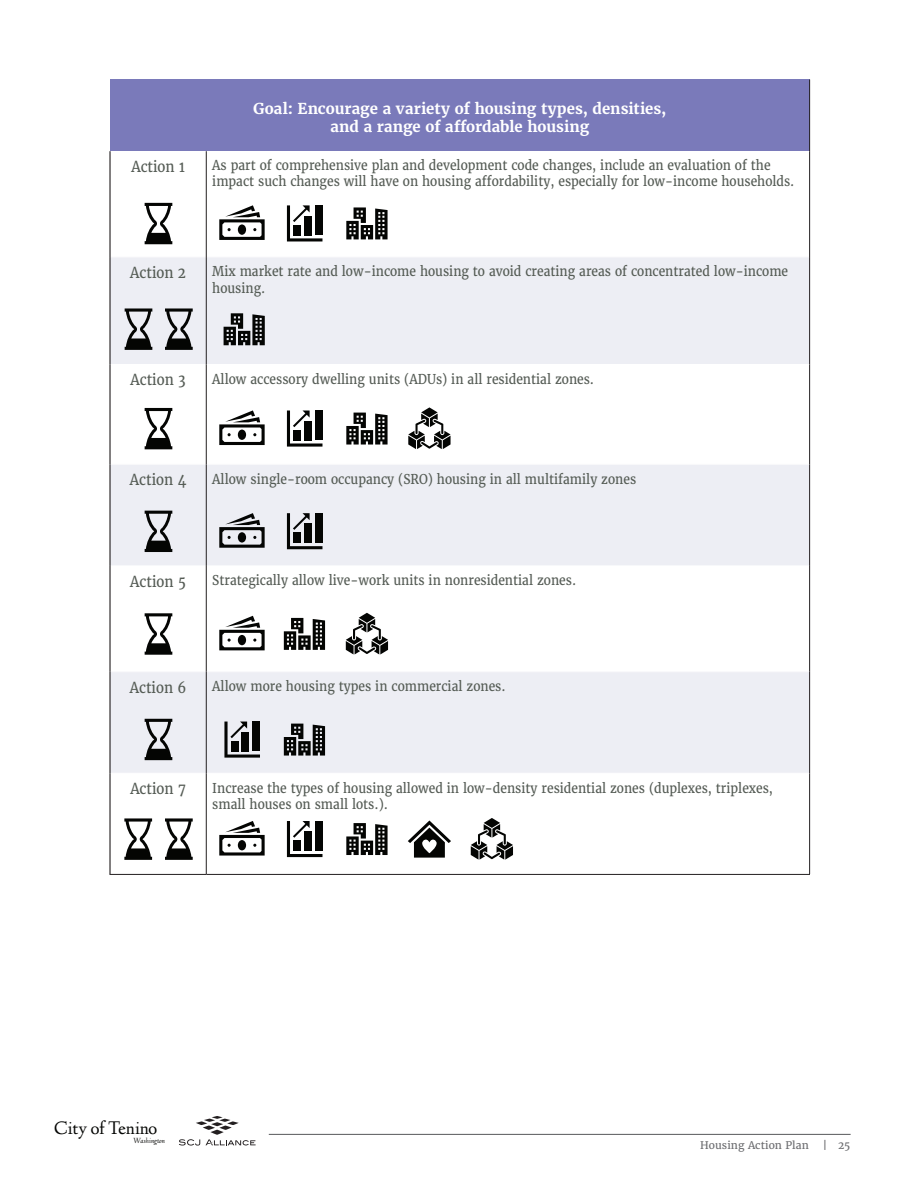
<style>
.page{position:relative;width:918px;height:1188px;background:#fff}
.page>*{position:absolute;margin:0;border:0;box-sizing:border-box;transform-origin:0 0}
.t1{font:18.9px "Linden Hill";color:#040503}
.t2{font:700 15px/18px "Merriweather";color:#fff;text-align:center}
.t3{font:15px "Merriweather";color:#555c55;scale:.9 1}
.t4{font:13.5px/16.2px "Merriweather";color:#555c55;scale:.9 1}
.t5{font:10.5px "Merriweather";letter-spacing:.005em;color:#6c6d70}
.t6{font:italic 7.65px "Linden Hill";color:#040503}
</style>
<div class="page">
<hr style="left:269px;top:1134px;width:581px;height:1px;background:#57585a">
<svg style="left:179px;top:1116px;width:77px;height:30px"></svg>
<div style="left:110px;top:80px;width:700px;height:71px;background:#7a7aba"></div>
<svg style="left:110px;top:258px;width:700px;height:515px;fill:#edeef4"></svg>
<hr style="left:111px;top:257px;width:95px;height:1px;background:#f9f9fb">
<hr style="left:207px;top:257px;width:602px;height:1px;background:#f9f9fb">
<hr style="left:111px;top:464px;width:95px;height:1px;background:#f9f9fb">
<hr style="left:207px;top:464px;width:602px;height:1px;background:#f9f9fb">
<hr style="left:111px;top:671px;width:95px;height:1px;background:#f9f9fb">
<hr style="left:207px;top:671px;width:602px;height:1px;background:#f9f9fb">
<hr style="left:111px;top:364px;width:95px;height:1px;background:#fff">
<hr style="left:207px;top:364px;width:602px;height:1px;background:#fff">
<hr style="left:111px;top:566px;width:95px;height:1px;background:#fff">
<hr style="left:207px;top:566px;width:602px;height:1px;background:#fff">
<hr style="left:109px;top:874px;width:97px;height:1px;background:#231f20">
<hr style="left:206px;top:874px;width:604px;height:1px;background:#231f20">
<hr style="left:109px;top:151px;width:2px;height:106px;background:#231f20">
<hr style="left:109px;top:257px;width:2px;height:107px;background:#231f20">
<hr style="left:109px;top:365px;width:2px;height:99px;background:#231f20">
<hr style="left:109px;top:464px;width:2px;height:102px;background:#231f20">
<hr style="left:109px;top:566px;width:2px;height:106px;background:#231f20">
<hr style="left:109px;top:672px;width:2px;height:101px;background:#231f20">
<hr style="left:109px;top:773px;width:2px;height:101px;background:#231f20">
<hr style="left:809px;top:80px;width:1px;height:71px;background:#231f20">
<hr style="left:206px;top:151px;width:1px;height:106px;background:#231f20">
<hr style="left:809px;top:151px;width:1px;height:106px;background:#231f20">
<hr style="left:206px;top:257px;width:1px;height:107px;background:#231f20">
<hr style="left:809px;top:257px;width:1px;height:107px;background:#231f20">
<hr style="left:206px;top:365px;width:1px;height:99px;background:#231f20">
<hr style="left:809px;top:365px;width:1px;height:99px;background:#231f20">
<hr style="left:206px;top:464px;width:1px;height:102px;background:#231f20">
<hr style="left:809px;top:464px;width:1px;height:102px;background:#231f20">
<hr style="left:206px;top:566px;width:1px;height:106px;background:#231f20">
<hr style="left:809px;top:566px;width:1px;height:106px;background:#231f20">
<hr style="left:206px;top:672px;width:1px;height:101px;background:#231f20">
<hr style="left:809px;top:672px;width:1px;height:101px;background:#231f20">
<hr style="left:206px;top:773px;width:1px;height:101px;background:#231f20">
<hr style="left:809px;top:773px;width:1px;height:101px;background:#231f20">
<svg style="left:145px;top:203px;width:27px;height:41px"></svg>
<svg style="left:145px;top:408px;width:27px;height:41px"></svg>
<svg style="left:145px;top:511px;width:27px;height:41px"></svg>
<svg style="left:145px;top:613px;width:27px;height:42px"></svg>
<svg style="left:145px;top:719px;width:27px;height:41px"></svg>
<svg style="left:124px;top:818px;width:28px;height:42px"></svg>
<svg style="left:125px;top:308px;width:27px;height:42px"></svg>
<svg style="left:165px;top:818px;width:28px;height:42px"></svg>
<svg style="left:165px;top:308px;width:28px;height:42px"></svg>
<svg style="left:219px;top:205px;width:46px;height:35px"></svg>
<svg style="left:219px;top:821px;width:46px;height:35px"></svg>
<svg style="left:219px;top:410px;width:46px;height:35px"></svg>
<svg style="left:219px;top:513px;width:46px;height:35px;background:#96979a"></svg>
<svg style="left:219px;top:616px;width:46px;height:34px"></svg>
<svg style="left:287px;top:205px;width:35px;height:36px"></svg>
<svg style="left:287px;top:821px;width:35px;height:36px"></svg>
<svg style="left:287px;top:411px;width:35px;height:36px"></svg>
<svg style="left:224px;top:722px;width:36px;height:36px"></svg>
<svg style="left:287px;top:513px;width:35px;height:36px"></svg>
<svg style="left:346px;top:207px;width:42px;height:32px"></svg>
<svg style="left:346px;top:823px;width:42px;height:32px"></svg>
<svg style="left:346px;top:413px;width:42px;height:32px"></svg>
<svg style="left:284px;top:724px;width:41px;height:32px"></svg>
<svg style="left:284px;top:618px;width:41px;height:32px"></svg>
<svg style="left:224px;top:313px;width:41px;height:32px"></svg>
<svg style="left:408px;top:407px;width:43px;height:42px"></svg>
<svg style="left:471px;top:818px;width:42px;height:42px"></svg>
<svg style="left:346px;top:613px;width:42px;height:42px"></svg>
<svg style="left:408px;top:821px;width:43px;height:37px"></svg>
<p class="t2" style="left:253px;top:99px;width:415px">Goal: Encourage a variety of housing types, densities, and a range of affordable housing</p>
<p class="t3" style="left:131px;top:157px;width:61px">Action 1</p>
<p class="t4" style="left:212px;top:157px;width:648px">As part of comprehensive plan and development code changes, include an evaluation of the impact such changes will have on housing affordability, especially for low-income households.</p>
<p class="t3" style="left:130px;top:263px;width:63px">Action 2</p>
<p class="t4" style="left:212px;top:263px;width:641px">Mix market rate and low-income housing to avoid creating areas of concentrated low-income housing.</p>
<p class="t3" style="left:131px;top:370px;width:63px">Action 3</p>
<p class="t4" style="left:212px;top:371px;width:426px">Allow accessory dwelling units (ADUs) in all residential zones.</p>
<p class="t3" style="left:130px;top:470px;width:64px">Action 4</p>
<p class="t4" style="left:212px;top:471px;width:473px">Allow single-room occupancy (SRO) housing in all multifamily zones</p>
<p class="t3" style="left:130px;top:572px;width:63px">Action 5</p>
<p class="t4" style="left:212px;top:572px;width:406px">Strategically allow live-work units in nonresidential zones.</p>
<p class="t3" style="left:130px;top:678px;width:64px">Action 6</p>
<p class="t4" style="left:212px;top:678px;width:327px">Allow more housing types in commercial zones.</p>
<p class="t3" style="left:130px;top:779px;width:63px">Action 7</p>
<p class="t4" style="left:212px;top:780px;width:625px">Increase the types of housing allowed in low-density residential zones (duplexes, triplexes, small houses on small lots.).</p>
<h1 class="t1" style="left:54px;top:1117px;width:105px">City of Tenino</h1>
<p class="t6" style="left:134px;top:1136px;width:33px">Washington</p>
<p class="t5" style="left:700px;top:1138px;width:110px">Housing Action Plan</p>
<p class="t5" style="left:823px;top:1138px;width:29px">| 25</p>
</div>
